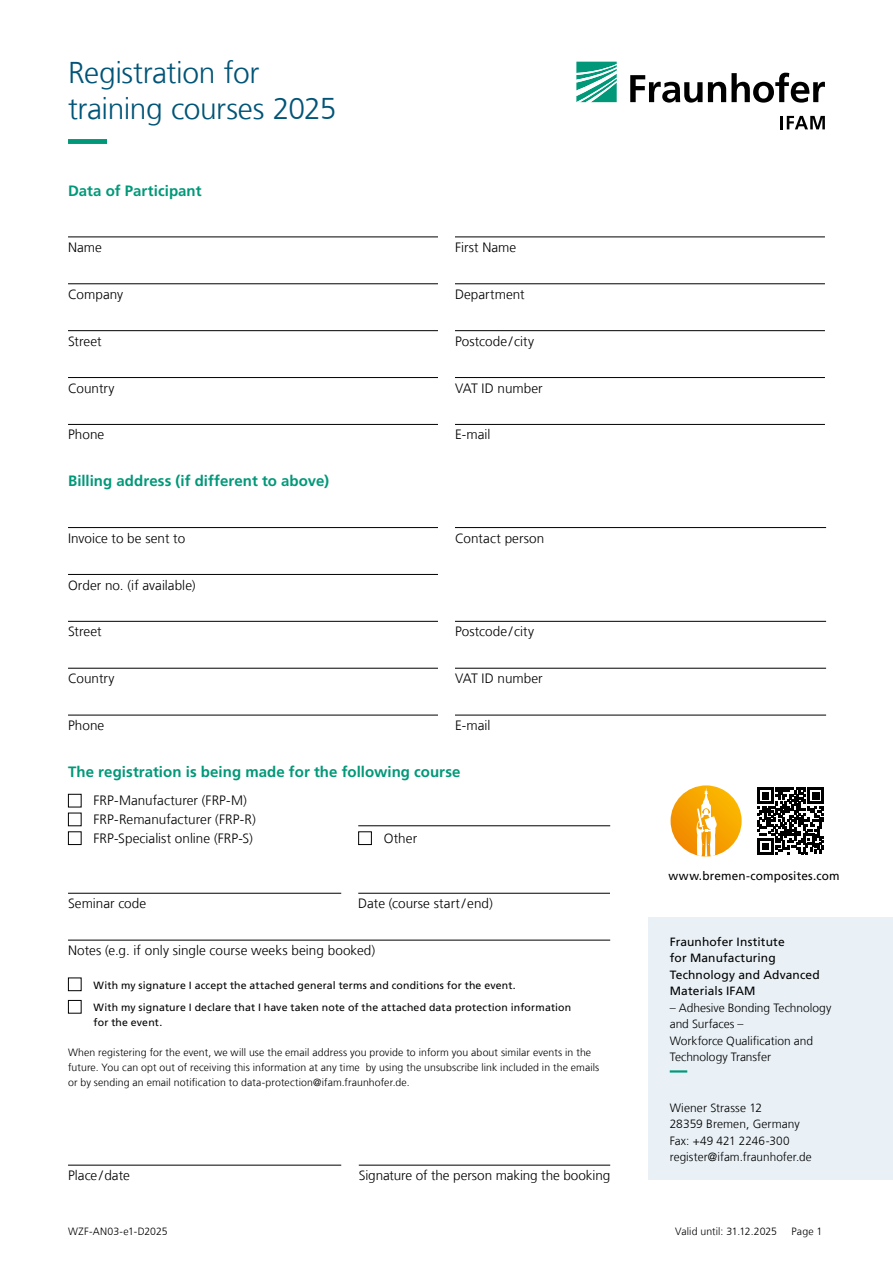
<style>
.page{position:relative;width:893px;height:1263px;background:#fff}
.page>*{position:absolute;margin:0;border:0;box-sizing:border-box;transform-origin:0 0}
.t1{font:300 30px/36px "Frutiger LT Com";letter-spacing:-.015em;color:#005477}
.t2{font:700 15px "Frutiger LT Com";letter-spacing:.005em;color:#009878}
.t3{font:300 13.5px/18.8px "Frutiger LT Com";color:#000}
.t4{font:300 12px/16.5px "Frutiger LT Com";color:#000}
.t5{font:12px/16.5px "Frutiger LT Com";letter-spacing:.01em;color:#000}
.t6{font:300 10.5px/15px "Frutiger LT Com";letter-spacing:.01em;color:#000}
.t7{font:10.5px/22.5px "Frutiger LT Com";letter-spacing:.015em;color:#000}
</style>
<div class="page">
<svg style="left:68px;top:139px;width:39px;height:5px"></svg>
<hr style="left:68px;top:237px;width:370px;height:1px;background:#000">
<hr style="left:68px;top:283px;width:370px;height:1px;background:#000">
<hr style="left:68px;top:330px;width:370px;height:1px;background:#000">
<hr style="left:68px;top:377px;width:370px;height:1px;background:#000">
<hr style="left:68px;top:424px;width:370px;height:1px;background:#000">
<hr style="left:68px;top:527px;width:370px;height:1px;background:#000">
<hr style="left:68px;top:574px;width:370px;height:1px;background:#000">
<hr style="left:68px;top:621px;width:370px;height:1px;background:#000">
<hr style="left:68px;top:668px;width:370px;height:1px;background:#000">
<hr style="left:68px;top:715px;width:370px;height:1px;background:#000">
<hr style="left:68px;top:893px;width:273px;height:1px;background:#000">
<hr style="left:68px;top:1165px;width:273px;height:1px;background:#000">
<hr style="left:358px;top:893px;width:252px;height:1px;background:#000">
<hr style="left:359px;top:1165px;width:251px;height:1px;background:#000">
<hr style="left:455px;top:237px;width:370px;height:1px;background:#000">
<hr style="left:455px;top:283px;width:370px;height:1px;background:#000">
<hr style="left:455px;top:330px;width:370px;height:1px;background:#000">
<hr style="left:455px;top:377px;width:370px;height:1px;background:#000">
<hr style="left:455px;top:424px;width:370px;height:1px;background:#000">
<hr style="left:455px;top:527px;width:371px;height:1px;background:#000">
<hr style="left:455px;top:621px;width:371px;height:1px;background:#000">
<hr style="left:455px;top:668px;width:371px;height:1px;background:#000">
<hr style="left:455px;top:715px;width:371px;height:1px;background:#000">
<div style="left:68px;top:794px;width:14px;height:13px;border:1px solid #000"></div>
<div style="left:68px;top:813px;width:14px;height:13px;border:1px solid #000"></div>
<div style="left:68px;top:831px;width:14px;height:14px;border:1px solid #000"></div>
<hr style="left:68px;top:940px;width:542px;height:1px;background:#000">
<div style="left:68px;top:977px;width:14px;height:14px;border:1px solid #000"></div>
<div style="left:68px;top:1000px;width:14px;height:13px;border:1px solid #000"></div>
<svg style="left:576px;top:62px;width:41px;height:40px"></svg>
<svg style="left:630px;top:73px;width:195px;height:30px"></svg>
<svg style="left:780px;top:116px;width:45px;height:13px"></svg>
<div style="left:358px;top:831px;width:14px;height:14px;border:1px solid #000"></div>
<svg style="left:671px;top:785px;width:71px;height:71px;background:#f6a205"></svg>
<svg style="left:696px;top:788px;width:21px;height:68px"></svg>
<div style="left:648px;top:918px;width:245px;height:262px;background:#e9f1f7"></div>
<svg style="left:670px;top:1070px;width:18px;height:2px"></svg>
<svg style="left:757px;top:788px;width:67px;height:66px"></svg>
<hr style="left:358px;top:825px;width:252px;height:1px;background:#000">
<h1 class="t1" style="left:68px;top:54px;width:270px">Registration for training courses 2025</h1>
<p class="t2" style="left:68px;top:181px;width:135px">Data of Participant</p>
<p class="t3" style="left:68px;top:238px;width:35px">Name</p>
<p class="t3" style="left:68px;top:285px;width:57px">Company</p>
<p class="t3" style="left:68px;top:332px;width:35px">Street</p>
<p class="t3" style="left:68px;top:378px;width:48px">Country</p>
<p class="t3" style="left:68px;top:425px;width:38px">Phone</p>
<p class="t2" style="left:68px;top:472px;width:263px">Billing address (if different to above)</p>
<p class="t3" style="left:455px;top:238px;width:63px">First Name</p>
<p class="t3" style="left:455px;top:285px;width:71px">Department</p>
<p class="t3" style="left:455px;top:332px;width:81px">Postcode/ city</p>
<p class="t3" style="left:455px;top:378px;width:89px">VAT ID number</p>
<p class="t3" style="left:455px;top:425px;width:37px">E-mail</p>
<p class="t3" style="left:68px;top:528px;width:119px">Invoice to be sent to</p>
<p class="t3" style="left:68px;top:575px;width:129px">Order no. (if available)</p>
<p class="t3" style="left:68px;top:622px;width:35px">Street</p>
<p class="t3" style="left:68px;top:669px;width:48px">Country</p>
<p class="t3" style="left:68px;top:716px;width:38px">Phone</p>
<p class="t3" style="left:455px;top:528px;width:91px">Contact person</p>
<p class="t3" style="left:455px;top:622px;width:81px">Postcode/ city</p>
<p class="t3" style="left:455px;top:669px;width:89px">VAT ID number</p>
<p class="t3" style="left:455px;top:716px;width:37px">E-mail</p>
<p class="t2" style="left:68px;top:763px;width:394px">The registration is being made for the following course</p>
<p class="t3" style="left:94px;top:791px;width:164px">FRP-Manufacturer (FRP-M)<br>FRP-Remanufacturer (FRP-R)<br>FRP-Specialist online (FRP-S)</p>
<p class="t3" style="left:384px;top:828px;width:35px">Other</p>
<p class="t3" style="left:68px;top:894px;width:80px">Seminar code</p>
<p class="t3" style="left:358px;top:894px;width:136px">Date (course start/ end)</p>
<p class="t3" style="left:68px;top:941px;width:309px">Notes (e.g. if only single course weeks being booked)</p>
<p class="t7" style="left:94px;top:974px;width:479px">With my signature I accept the attached general terms and conditions for the event.<br>With my signature I declare that I have taken note of the attached data protection information</p>
<p class="t7" style="left:94px;top:1011px;width:70px">for the event.</p>
<p class="t6" style="left:68px;top:1045px;width:533px">When registering for the event, we will use the email address you provide to inform you about similar events in the future. You can opt out of receiving this information at any time by using the unsubscribe link included in the emails or by sending an email notification to data-protection@ifam.fraunhofer.de.</p>
<p class="t3" style="left:68px;top:1166px;width:63px">Place /date</p>
<p class="t6" style="left:68px;top:1224px;width:101px">WZF-AN03-e1-D2025</p>
<p class="t3" style="left:359px;top:1166px;width:253px">Signature of the person making the booking</p>
<p class="t5" style="left:669px;top:868px;width:172px">www.bremen-composites.com</p>
<p class="t5" style="left:670px;top:933px;width:151px">Fraunhofer Institute<br>for Manufacturing<br>Technology and Advanced<br>Materials IFAM</p>
<p class="t4" style="left:670px;top:999px;width:163px">– Adhesive Bonding Technology and Surfaces –<br>Workforce Qualification and<br>Technology Transfer</p>
<p class="t4" style="left:670px;top:1099px;width:144px">Wiener Strasse 12<br>28359 Bremen, Germany<br>Fax: +49 421 2246-300 register@ifam.fraunhofer.de</p>
<p class="t6" style="left:675px;top:1224px;width:103px">Valid until: 31.12.2025</p>
<p class="t6" style="left:792px;top:1224px;width:32px">Page 1</p>
</div>
